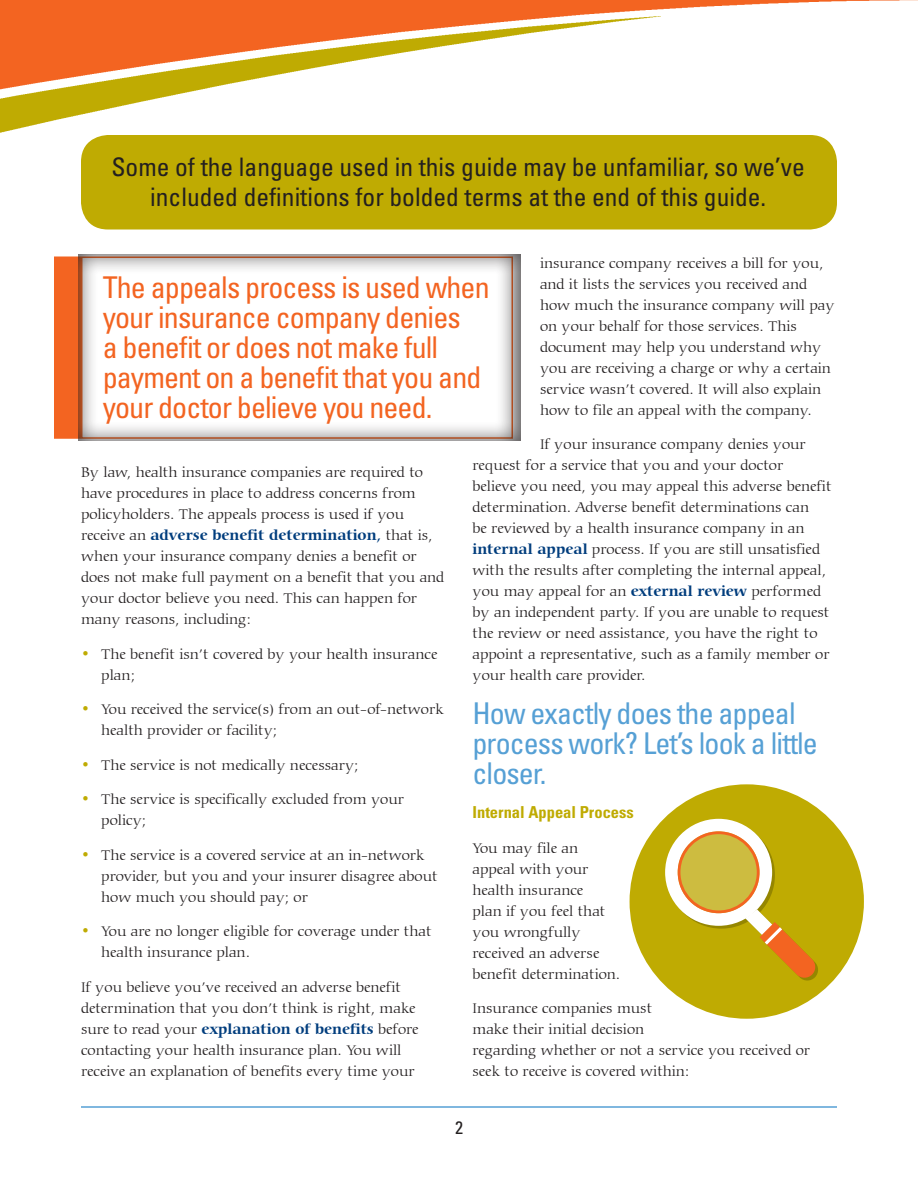
<style>
.page{position:relative;width:918px;height:1188px;background:#fff}
.page>*{position:absolute;margin:0;border:0;box-sizing:border-box;transform-origin:0 0}
.t1{font:condensed 30px/30px "Univers LT Std";letter-spacing:-.03em;color:#f36421}
.Subhead_Question{font:condensed 30px/30px "Univers LT Std";letter-spacing:-.03em;color:#56a0d5}
.t2{font:condensed 25.5px/30px "Univers LT Std";color:#231f20;text-align:center}
.Page_Number{font:condensed 18px "Univers LT Std";color:#231f20}
.Sub-Subhead{font:700 condensed 16.5px "Univers LT Std";color:#bfab02}
.Bullet_Paragraph{font:300 15px/21px "Carmina BT";color:#231f20}
.s1{font-weight:700;color:#013d7d}
.s2{color:#bfab02}
</style>
<div class="page">
<div style="left:54px;top:256px;width:27px;height:183px;background:#f36421;border:2px solid #f36421"></div>
<div style="left:79px;top:254px;width:442px;height:187px;background:#231f20;opacity:.75"></div>
<img style="left:0;top:0;width:918px;height:17px">
<img style="left:0;top:17px;width:656px;height:122px">
<hr style="left:81px;top:1106px;width:756px;height:2px;background:#56a0d5">
<div style="left:81px;top:135px;width:756px;height:95px;background:#bfab02;border-radius:27px"></div>
<div style="left:630px;top:784px;width:234px;height:235px;background:#bfab02;border-radius:50%"></div>
<svg style="left:668px;top:822px;width:150px;height:159px"></svg>
<p class="t2" style="left:111px;top:152px;width:695px">Some of the language used in this guide may be unfamiliar, so we’ve included definitions for bolded terms at the end of this guide.</p>
<p class="Bullet_Paragraph" style="left:540px;top:253px;width:296px">insurance company receives a bill for you, and it lists the services you received and how much the insurance company will pay on your behalf for those services. This document may help you understand why you are receiving a charge or why a certain service wasn’t covered. It will also explain how to file an appeal with the company.</p>
<p class="Bullet_Paragraph" style="left:472px;top:434px;width:361px;text-indent:68px">If your insurance company denies your request for a service that you and your doctor<br>believe you need, you may appeal this adverse benefit determination. Adverse benefit determinations can<br>be reviewed by a health insurance company in an <span class="s1">internal appeal</span> process. If you are still unsatisfied with the results after completing the internal appeal, you may appeal for an <span class="s1">external review</span> performed by an independent party. If you are unable to request the review or need assistance, you have the right to appoint a representative, such as a family member or your health care provider.</p>
<p class="Subhead_Question" style="left:472px;top:698px;width:347px">How exactly does the appeal process work? Let’s look a little closer.</p>
<p class="Sub-Subhead" style="left:472px;top:802px;width:163px">Internal Appeal Process</p>
<p class="Bullet_Paragraph" style="left:472px;top:838px;width:149px">You may file an appeal with your health insurance<br>plan if you feel that you wrongfully received an adverse benefit determination.</p>
<p class="Bullet_Paragraph" style="left:472px;top:998px;width:339px">Insurance companies must<br>make their initial decision<br>regarding whether or not a service you received or seek to receive is covered within:</p>
<p class="t1" style="left:103px;top:272px;width:388px">The appeals process is used when your insurance company denies<br>a benefit or does not make full payment on a benefit that you and your doctor believe you need.</p>
<p class="Bullet_Paragraph" style="left:81px;top:462px;width:365px">By law, health insurance companies are required to have procedures in place to address concerns from policyholders. The appeals process is used if you receive an <span class="s1">adverse benefit determination,</span> that is, when your insurance company denies a benefit or does not make full payment on a benefit that you and your doctor believe you need. This can happen for many reasons, including:</p>
<p class="Bullet_Paragraph" style="left:101px;top:644px;width:338px;text-indent:-20px"><span class="s2">•</span> The benefit isn’t covered by your health insurance plan;</p>
<p class="Bullet_Paragraph" style="left:101px;top:699px;width:344px;text-indent:-20px"><span class="s2">•</span> You received the service(s) from an out-of-network health provider or facility;</p>
<p class="Bullet_Paragraph" style="left:81px;top:755px;width:279px"><span class="s2">•</span> The service is not medically necessary;</p>
<p class="Bullet_Paragraph" style="left:101px;top:789px;width:304px;text-indent:-20px"><span class="s2">•</span> The service is specifically excluded from your policy;</p>
<p class="Bullet_Paragraph" style="left:101px;top:845px;width:338px;text-indent:-20px"><span class="s2">•</span> The service is a covered service at an in-network provider, but you and your insurer disagree about how much you should pay; or</p>
<p class="Bullet_Paragraph" style="left:101px;top:921px;width:332px;text-indent:-20px"><span class="s2">•</span> You are no longer eligible for coverage under that health insurance plan.</p>
<p class="Bullet_Paragraph" style="left:81px;top:977px;width:339px">If you believe you’ve received an adverse benefit determination that you don’t think is right, make sure to read your <span class="s1">explanation of benefits</span> before contacting your health insurance plan. You will receive an explanation of benefits every time your</p>
<p class="Page_Number" style="left:455px;top:1116px;width:9px">2</p>
</div>
